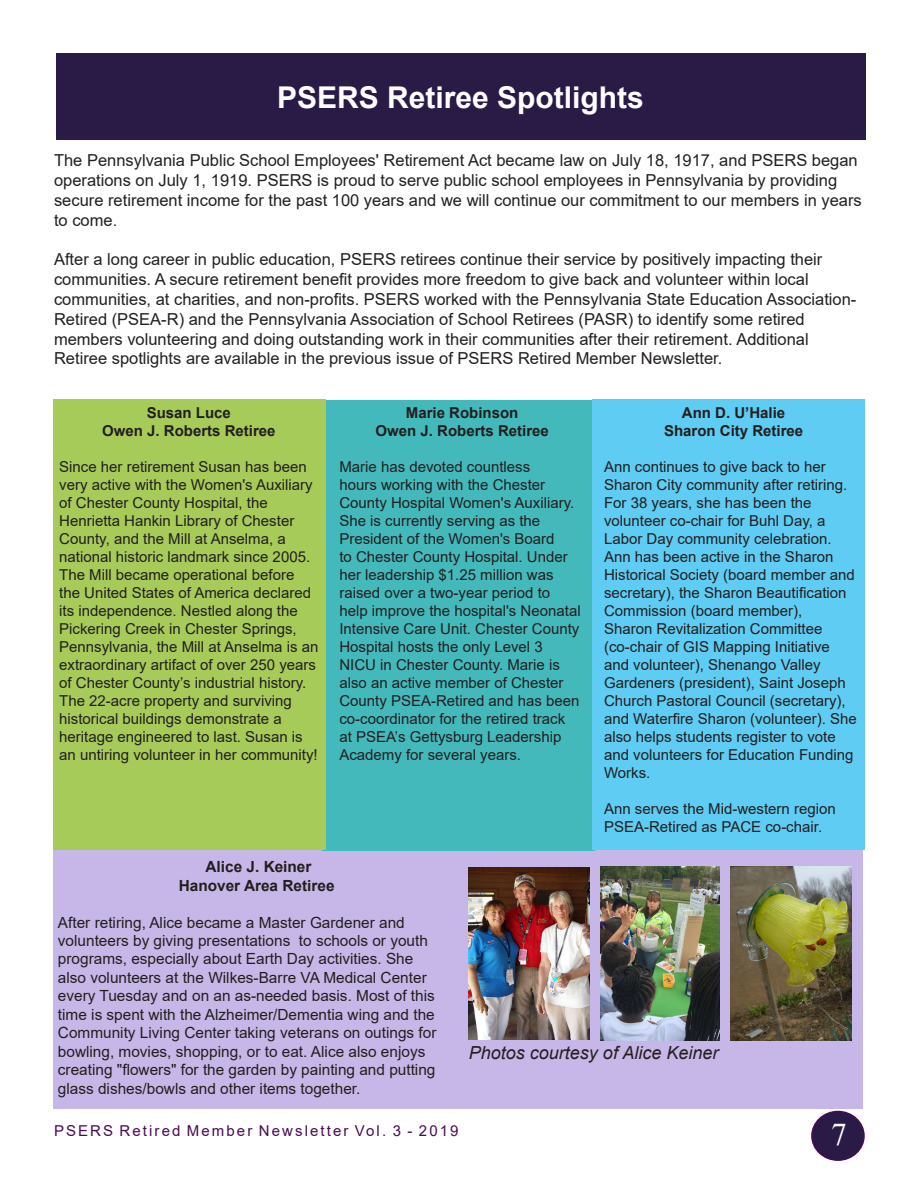
<style>
.page{position:relative;width:918px;height:1188px;background:#fff}
.page>*{position:absolute;margin:0;border:0;box-sizing:border-box;transform-origin:0 0}
.t1{font:31.5px "Times New Roman";color:#fff}
.t2{font:700 30px "Arial";color:#fff}
.t3{font:italic 18px "Arial";color:#231f20}
.t4{font:16.5px/19.8px "Arial";color:#231f20}
.t5{font:15.3px/18.5px "Arial";color:#221e1f}
.t6{font:700 15.3px "Arial";color:#221e1f}
.t7{font:15px/18px "Arial";color:#221e1f}
.t8{font:700 15px "Arial";color:#221e1f}
.t9{font:15px "Arial";letter-spacing:.14em;color:#490a54}
</style>
<div class="page">
<div style="left:812px;top:1111px;width:52px;height:49px;background:#2a1b46;border-radius:50%"></div>
<div style="left:811px;top:1111px;width:54px;height:50px;border:2px solid #490a54;border-radius:50%"></div>
<div style="left:56px;top:53px;width:810px;height:87px;background:#2a1b46"></div>
<div style="left:53px;top:850px;width:810px;height:258px;background:#c7b7e8"></div>
<div style="left:322px;top:400px;width:273px;height:450px;background:#44b9bb"></div>
<div style="left:592px;top:400px;width:273px;height:450px;background:#5eccf3"></div>
<div style="left:53px;top:400px;width:273px;height:450px;background:#a7cb58"></div>
<img style="left:469px;top:867px;width:120px;height:173px">
<img style="left:600px;top:867px;width:120px;height:174px">
<img style="left:731px;top:867px;width:120px;height:174px">
<p class="t2" style="left:277px;top:76px;width:368px">PSERS Retiree Spotlights</p>
<p class="t4" style="left:54px;top:151px;width:809px">The Pennsylvania Public School Employees' Retirement Act became law on July 18, 1917, and PSERS began operations on July 1, 1919. PSERS is proud to serve public school employees in Pennsylvania by providing secure retirement income for the past 100 years and we will continue our commitment to our members in years to come.</p>
<p class="t4" style="left:54px;top:250px;width:804px">After a long career in public education, PSERS retirees continue their service by positively impacting their communities. A secure retirement benefit provides more freedom to give back and volunteer within local communities, at charities, and non-profits. PSERS worked with the Pennsylvania State Education Association-Retired (PSEA-R) and the Pennsylvania Association of School Retirees (PASR) to identify some retired members volunteering and doing outstanding work in their communities after their retirement. Additional Retiree spotlights are available in the previous issue of PSERS Retired Member Newsletter.</p>
<p class="t8" style="left:147px;top:402px;width:86px">Susan Luce</p>
<p class="t8" style="left:102px;top:420px;width:175px">Owen J. Roberts Retiree</p>
<p class="t7" style="left:59px;top:457px;width:261px">Since her retirement Susan has been very active with the Women's Auxiliary of Chester County Hospital, the Henrietta Hankin Library of Chester County, and the Mill at Anselma, a national historic landmark since 2005.<br>The Mill became operational before the United States of America declared its independence. Nestled along the Pickering Creek in Chester Springs, Pennsylvania, the Mill at Anselma is an extraordinary artifact of over 250 years of Chester County’s industrial history.<br>The 22-acre property and surviving historical buildings demonstrate a heritage engineered to last. Susan is an untiring volunteer in her community!</p>
<p class="t8" style="left:406px;top:402px;width:114px">Marie Robinson</p>
<p class="t8" style="left:376px;top:420px;width:175px">Owen J. Roberts Retiree</p>
<p class="t7" style="left:339px;top:457px;width:243px">Marie has devoted countless<br>hours working with the Chester<br>County Hospital Women's Auxiliary.<br>She is currently serving as the<br>President of the Women's Board<br>to Chester County Hospital. Under her leadership $1.25 million was raised over a two-year period to help improve the hospital's Neonatal<br>Intensive Care Unit. Chester County<br>Hospital hosts the only Level 3<br>NICU in Chester County. Marie is also an active member of Chester<br>County PSEA-Retired and has been co-coordinator for the retired track at PSEA’s Gettysburg Leadership<br>Academy for several years.</p>
<p class="t8" style="left:682px;top:402px;width:105px">Ann D. U’Halie</p>
<p class="t8" style="left:664px;top:420px;width:141px">Sharon City Retiree</p>
<p class="t7" style="left:604px;top:457px;width:254px">Ann continues to give back to her Sharon City community after retiring.<br>For 38 years, she has been the volunteer co-chair for Buhl Day, a Labor Day community celebration.<br>Ann has been active in the Sharon Historical Society (board member and secretary), the Sharon Beautification Commission (board member),<br>Sharon Revitalization Committee (co-chair of GIS Mapping Initiative and volunteer), Shenango Valley Gardeners (president), Saint Joseph Church Pastoral Council (secretary), and Waterfire Sharon (volunteer). She also helps students register to vote and volunteers for Education Funding Works.</p>
<p class="t7" style="left:604px;top:799px;width:233px">Ann serves the Mid-western region<br>PSEA-Retired as PACE co-chair.</p>
<p class="t6" style="left:206px;top:856px;width:107px">Alice J. Keiner</p>
<p class="t6" style="left:179px;top:874px;width:157px">Hanover Area Retiree</p>
<p class="t5" style="left:58px;top:913px;width:380px">After retiring, Alice became a Master Gardener and volunteers by giving presentations to schools or youth programs, especially about Earth Day activities. She also volunteers at the Wilkes-Barre VA Medical Center every Tuesday and on an as-needed basis. Most of this time is spent with the Alzheimer/Dementia wing and the Community Living Center taking veterans on outings for bowling, movies, shopping, or to eat. Alice also enjoys creating "flowers" for the garden by painting and putting glass dishes/bowls and other items together.</p>
<p class="t3" style="left:469px;top:1041px;width:251px">Photos courtesy of Alice Keiner</p>
<p class="t9" style="left:54px;top:1120px;width:406px">PSERS Retired Member Newsletter Vol. 3 - 2019</p>
<h1 class="t1" style="left:831px;top:1112px;width:17px">7</h1>
</div>
